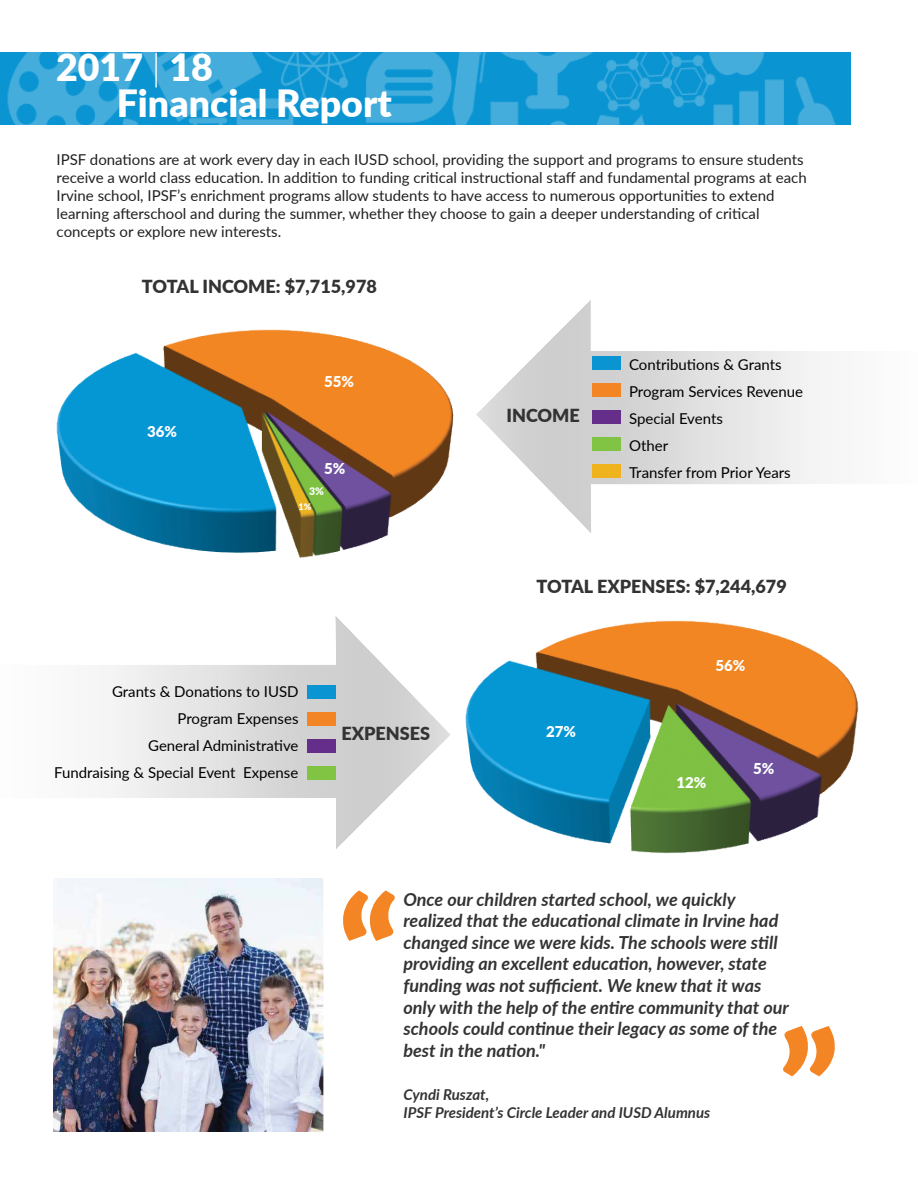
<style>
.page{position:relative;width:918px;height:1188px;background:#fff}
.page>*{position:absolute;margin:0;border:0;box-sizing:border-box;transform-origin:0 0}
.t1{font:900 150px "Lato";color:#f38524}
.t2{font:900 37.5px/36px "Lato";color:#fff}
.t3{font:italic 700 18px/21.6px "Lato";color:#333}
.t4{font:900 18px "Lato";color:#333}
.t5{font:15px/18px "Lato";color:#221f1f}
.t6{font:15px/27px "Lato";color:#000}
.t7{font:italic 700 15px/18px "Lato";color:#333}
.t8{font:900 15px "Lato";color:#fff}
.t9{font:900 10.5px "Lato";color:#fff}
.t10{font:900 9px "Lato";color:#fff}
.s1{font-weight:300}
</style>
<div class="page">
<img style="left:476px;top:300px;width:344px;height:233px">
<img style="left:0;top:52px;width:851px;height:73px">
<img style="left:112px;top:616px;width:332px;height:233px">
<div style="left:593px;top:357px;width:28px;height:13px;background:#0a94d2"></div>
<div style="left:593px;top:384px;width:28px;height:13px;background:#f38524"></div>
<div style="left:593px;top:411px;width:28px;height:13px;background:#662e8b"></div>
<div style="left:593px;top:438px;width:28px;height:13px;background:#81c343"></div>
<div style="left:593px;top:465px;width:28px;height:13px;background:#efb41d"></div>
<div style="left:308px;top:685px;width:28px;height:14px;background:#0a94d2"></div>
<div style="left:308px;top:712px;width:28px;height:14px;background:#f38524"></div>
<div style="left:308px;top:739px;width:28px;height:14px;background:#662e8b"></div>
<div style="left:308px;top:766px;width:28px;height:14px;background:#81c343"></div>
<img style="left:56px;top:329px;width:398px;height:229px">
<img style="left:54px;top:879px;width:270px;height:253px">
<img style="left:444px;top:620px;width:415px;height:234px">
<h2 class="t2" style="left:117px;top:51px;width:277px;text-indent:-61px">2017 <span class="s1">|</span> 18<br>Financial Report</h2>
<p class="t5" style="left:57px;top:150px;width:752px">IPSF donations are at work every day in each IUSD school, providing the support and programs to ensure students receive a world class education. In addition to funding critical instructional staff and fundamental programs at each Irvine school, IPSF’s enrichment programs allow students to have access to numerous opportunities to extend learning afterschool and during the summer, whether they choose to gain a deeper understanding of critical concepts or explore new interests.</p>
<p class="t4" style="left:142px;top:279px;width:236px">TOTAL INCOME: $7,715,978</p>
<p class="t8" style="left:147px;top:425px;width:31px">36%</p>
<p class="t8" style="left:324px;top:375px;width:31px">55%</p>
<p class="t8" style="left:324px;top:462px;width:23px">5%</p>
<p class="t9" style="left:309px;top:487px;width:16px">3%</p>
<p class="t10" style="left:299px;top:503px;width:14px">1%</p>
<p class="t6" style="left:54px;top:677px;width:246px;text-align:right">Grants &amp; Donations to IUSD<br>Program Expenses<br>General Administrative<br>Fundraising &amp; Special Event Expense</p>
<p class="t4" style="left:341px;top:726px;width:90px">EXPENSES</p>
<p class="t4" style="left:506px;top:408px;width:75px">INCOME</p>
<p class="t6" style="left:629px;top:351px;width:176px">Contributions &amp; Grants<br>Program Services Revenue<br>Special Events<br>Other<br>Transfer from Prior Years</p>
<p class="t4" style="left:536px;top:579px;width:252px">TOTAL EXPENSES: $7,244,679</p>
<p class="t8" style="left:546px;top:725px;width:31px">27%</p>
<p class="t8" style="left:716px;top:659px;width:31px">56%</p>
<p class="t8" style="left:677px;top:776px;width:31px">12%</p>
<p class="t8" style="left:753px;top:762px;width:23px">5%</p>
<h1 class="t1" style="left:338px;top:885px;width:62px">“</h1>
<p class="t3" style="left:404px;top:890px;width:387px">Once our children started school, we quickly realized that the educational climate in Irvine had changed since we were kids. The schools were still providing an excellent education, however, state funding was not sufficient. We knew that it was only with the help of the entire community that our schools could continue their legacy as some of the best in the nation."</p>
<p class="t7" style="left:404px;top:1087px;width:308px">Cyndi Ruszat,<br>IPSF President’s Circle Leader and IUSD Alumnus</p>
<h1 class="t1" style="left:778px;top:1018px;width:62px">”</h1>
</div>
